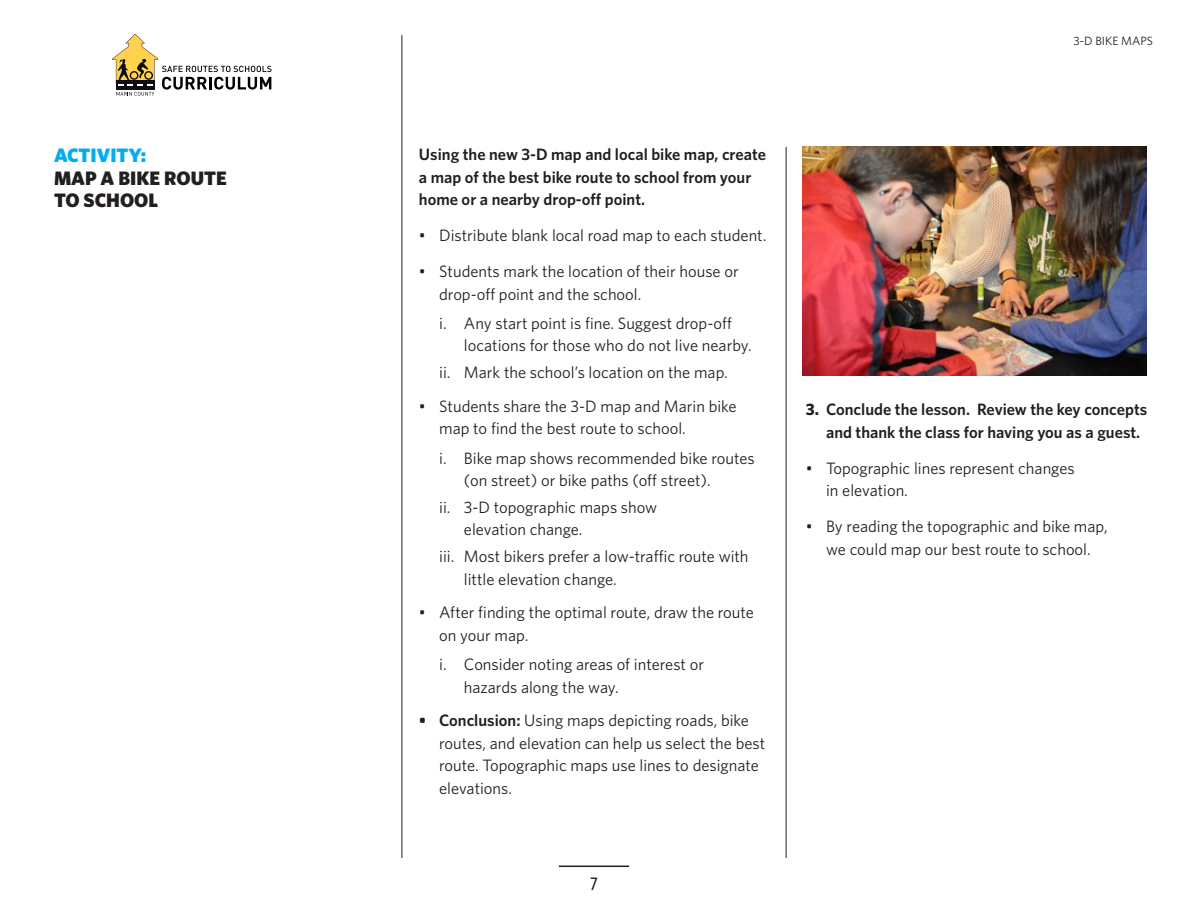
<style>
.page{position:relative;width:1188px;height:918px;background:#fff}
.page>*{position:absolute;margin:0;border:0;box-sizing:border-box;transform-origin:0 0}
.t1{font:900 19.5px/22.5px "Whitney";color:#231f20}
.t2{font:900 19.5px "Whitney";color:#00aeef}
.t3{font:500 18px "Whitney Condensed";color:#231f20}
.t4{font:16.5px/22.5px "Whitney";color:#231f20}
.t5{font:600 16.5px/22.5px "Whitney";color:#231f20}
.t6{font:12px "Whitney";color:#231f20}
.s1{font-weight:600}
.s2{font-weight:700}
</style>
<div class="page">
<hr style="left:402px;top:35px;width:1px;height:823px;background:#231f20">
<hr style="left:559px;top:866px;width:70px;height:1px;background:#231f20">
<svg style="left:112px;top:34px;width:160px;height:62px"></svg>
<hr style="left:786px;top:147px;width:1px;height:711px;background:#231f20">
<img style="left:803px;top:147px;width:344px;height:228px">
<p class="t2" style="left:54px;top:143px;width:94px">ACTIVITY:</p>
<p class="t1" style="left:54px;top:166px;width:174px">MAP A BIKE ROUTE<br>TO SCHOOL</p>
<p class="t6" style="left:1074px;top:33px;width:81px">3-D BIKE MAPS</p>
<p class="t5" style="left:419px;top:143px;width:349px">Using the new 3-D map and local bike map, create a map of the best bike route to school from your home or a nearby drop-off point.</p>
<p class="t4" style="left:419px;top:224px;width:349px">• Distribute blank local road map to each student.</p>
<p class="t4" style="left:439px;top:260px;width:301px;text-indent:-20px">• Students mark the location of their house or drop-off point and the school.</p>
<p class="t4" style="left:464px;top:311px;width:289px;text-indent:-25px">i. Any start point is fine. Suggest drop-off locations for those who do not live nearby.</p>
<p class="t4" style="left:439px;top:361px;width:290px">ii. Mark the school’s location on the map.</p>
<p class="t4" style="left:439px;top:394px;width:299px;text-indent:-20px">• Students share the 3-D map and Marin bike map to find the best route to school.</p>
<p class="t4" style="left:464px;top:446px;width:292px;text-indent:-25px">i. Bike map shows recommended bike routes (on street) or bike paths (off street).</p>
<p class="t4" style="left:464px;top:495px;width:195px;text-indent:-25px">ii. 3-D topographic maps show elevation change.</p>
<p class="t4" style="left:464px;top:545px;width:286px;text-indent:-25px">iii. Most bikers prefer a low-traffic route with little elevation change.</p>
<p class="t4" style="left:439px;top:601px;width:316px;text-indent:-20px">• After finding the optimal route, draw the route on your map.</p>
<p class="t4" style="left:464px;top:653px;width:242px;text-indent:-25px">i. Consider noting areas of interest or hazards along the way.</p>
<p class="t4" style="left:439px;top:709px;width:328px;text-indent:-20px"><span class="s1">• Conclusion:</span> Using maps depicting roads, bike routes, and elevation can help us select the best route. Topographic maps use lines to designate elevations.</p>
<p class="t3" style="left:590px;top:873px;width:9px">7</p>
<p class="t5" style="left:826px;top:398px;width:323px;text-indent:-20px"><span class="s2">3.</span> Conclude the lesson. Review the key concepts and thank the class for having you as a guest.</p>
<p class="t4" style="left:826px;top:456px;width:250px;text-indent:-20px">• Topographic lines represent changes in elevation.</p>
<p class="t4" style="left:806px;top:515px;width:303px;text-align:center">• By reading the topographic and bike map, we could map our best route to school.</p>
</div>
